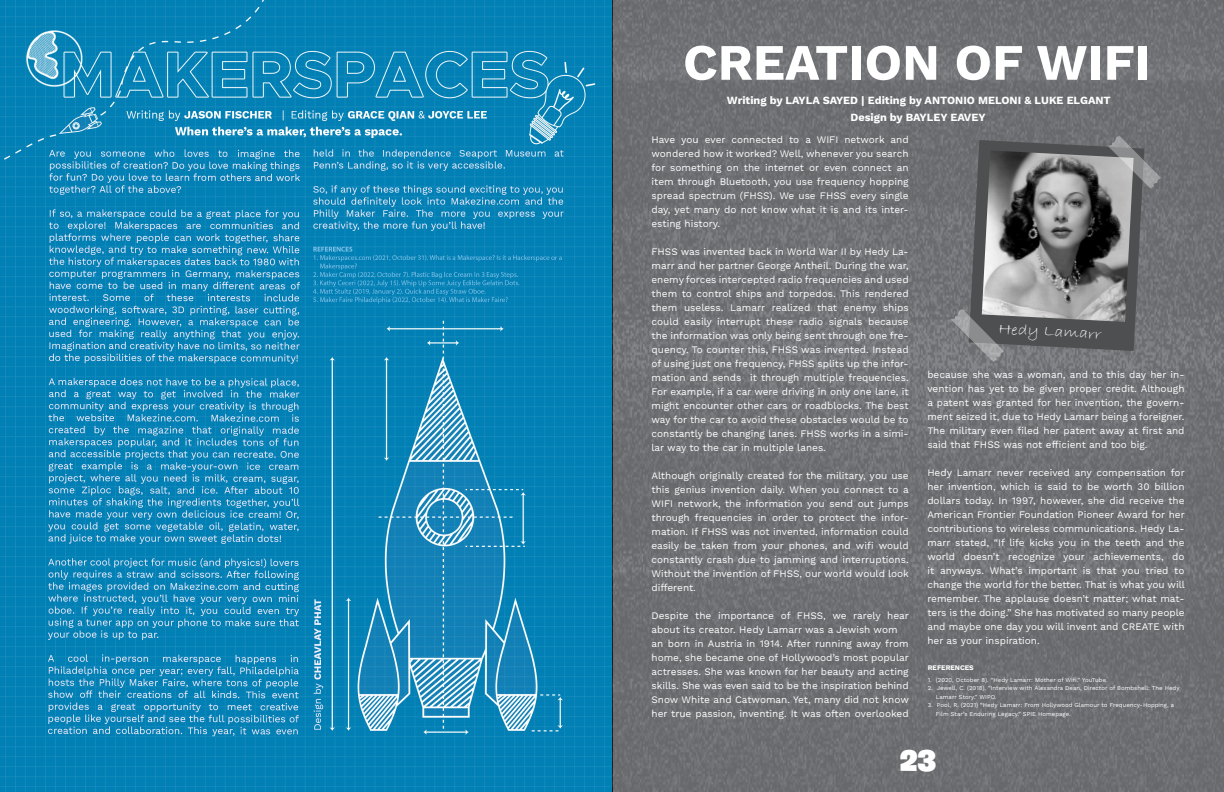
<style>
.page{position:relative;width:1224px;height:792px;background:#fff}
.page>*{position:absolute;margin:0;border:0;box-sizing:border-box;transform-origin:0 0}
.t1{font:700 51px "Work Sans";color:#fff}
.t2{font:900 30px "Burbank Big";color:#fff}
.t3{font:15.3px "Bradley Hand ITC";color:#fff;scale:1.18 1}
.t4{font:700 11px "Work Sans";color:#fff}
.t5{font:10px/14px "Work Sans";color:#fff;text-align:justify}
.t6{font:700 7px "Work Sans";color:#fff}
.t7{font:6px "Work Sans";color:#fff}
</style>
<div class="page">
<img style="left:0;top:0;width:1224px;height:792px">
<svg style="left:951px;top:135px;width:210px;height:227px;background:#757677"></svg>
<p class="t1" style="left:683px;top:33px;width:470px">CREATION OF WIFI</p>
<p class="t4" style="left:727px;top:93px;width:385px">Writing by LAYLA SAYED | Editing by ANTONIO MELONI &amp; LUKE ELGANT</p>
<p class="t4" style="left:850px;top:111px;width:137px">Design by BAYLEY EAVEY</p>
<p class="t5" style="left:652px;top:133px;width:259px">Have you ever connected to a WIFI network and wondered how it worked? Well, whenever you search for something on the internet or even connect an item through Bluetooth, you use frequency hopping spread spectrum (FHSS). We use FHSS every single day, yet many do not know what it is and its inter&shy;esting history.</p>
<p class="t5" style="left:652px;top:245px;width:259px">FHSS was invented back in World War II by Hedy La&shy;marr and her partner George Antheil. During the war, enemy forces intercepted radio frequencies and used them to control ships and torpedos. This rendered them useless. Lamarr realized that enemy ships could easily interrupt these radio signals because the information was only being sent through one fre&shy;quency. To counter this, FHSS was invented. Instead of using just one frequency, FHSS splits up the infor&shy;mation and sends it through multiple frequencies.<br>For example, if a car were driving in only one lane, it might encounter other cars or roadblocks. The best way for the car to avoid these obstacles would be to constantly be changing lanes. FHSS works in a simi&shy;lar way to the car in multiple lanes.</p>
<p class="t5" style="left:652px;top:469px;width:259px">Although originally created for the military, you use this genius invention daily. When you connect to a WIFI network, the information you send out jumps through frequencies in order to protect the infor&shy;mation. If FHSS was not invented, information could easily be taken from your phones, and wifi would constantly crash due to jamming and interruptions.<br>Without the invention of FHSS, our world would look different.</p>
<p class="t5" style="left:652px;top:609px;width:259px">Despite the importance of FHSS, we rarely hear about its creator. Hedy Lamarr was a Jewish wom</p>
<p class="t5" style="left:652px;top:637px;width:259px">an born in Austria in 1914. After running away from home, she became one of Hollywood’s most popular actresses. She was known for her beauty and acting skills. She was even said to be the inspiration behind Snow White and Catwoman. Yet, many did not know her true passion, inventing. It was often overlooked</p>
<p class="t3" style="left:999px;top:319px;width:89px;rotate:3deg">Hedy Lamarr</p>
<p class="t5" style="left:927px;top:368px;width:259px">because she was a woman, and to this day her in&shy;vention has yet to be given proper credit. Although a patent was granted for her invention, the govern&shy;ment seized it, due to Hedy Lamarr being a foreigner.<br>The military even filed her patent away at first and said that FHSS was not efficient and too big.</p>
<p class="t5" style="left:927px;top:466px;width:259px">Hedy Lamarr never received any compensation for her invention, which is said to be worth 30 billion dollars today. In 1997, however, she did receive the American Frontier Foundation Pioneer Award for her contributions to wireless communications. Hedy La&shy;marr stated, “If life kicks you in the teeth and the world doesn’t recognize your achievements, do it anyways. What’s important is that you tried to change the world for the better. That is what you will remember. The applause doesn’t matter; what mat&shy;ters is the doing.” She has motivated so many people and maybe one day you will invent and CREATE with her as your inspiration.</p>
<p class="t6" style="left:928px;top:664px;width:48px">REFERENCES</p>
<p class="t7" style="left:928px;top:676px;width:182px">1. (2020, October 8). “Hedy Lamarr: Mother of Wifi.” YouTube.</p>
<p class="t7" style="left:928px;top:685px;width:253px">2. Jewell, C. (2018). “Interview with Alexandra Dean, Director of Bombshell: The Hedy</p>
<p class="t7" style="left:936px;top:693px;width:62px">Lamarr Story.” WIPO.</p>
<p class="t7" style="left:928px;top:702px;width:248px">3. Pool, R. (2021) “Hedy Lamarr: From Hollywood Glamour to Frequency-Hopping, a</p>
<p class="t7" style="left:936px;top:711px;width:136px">Film Star’s Enduring Legacy.” SPIE Homepage.</p>
<p class="t2" style="left:900px;top:741px;width:37px">23</p>
</div>
